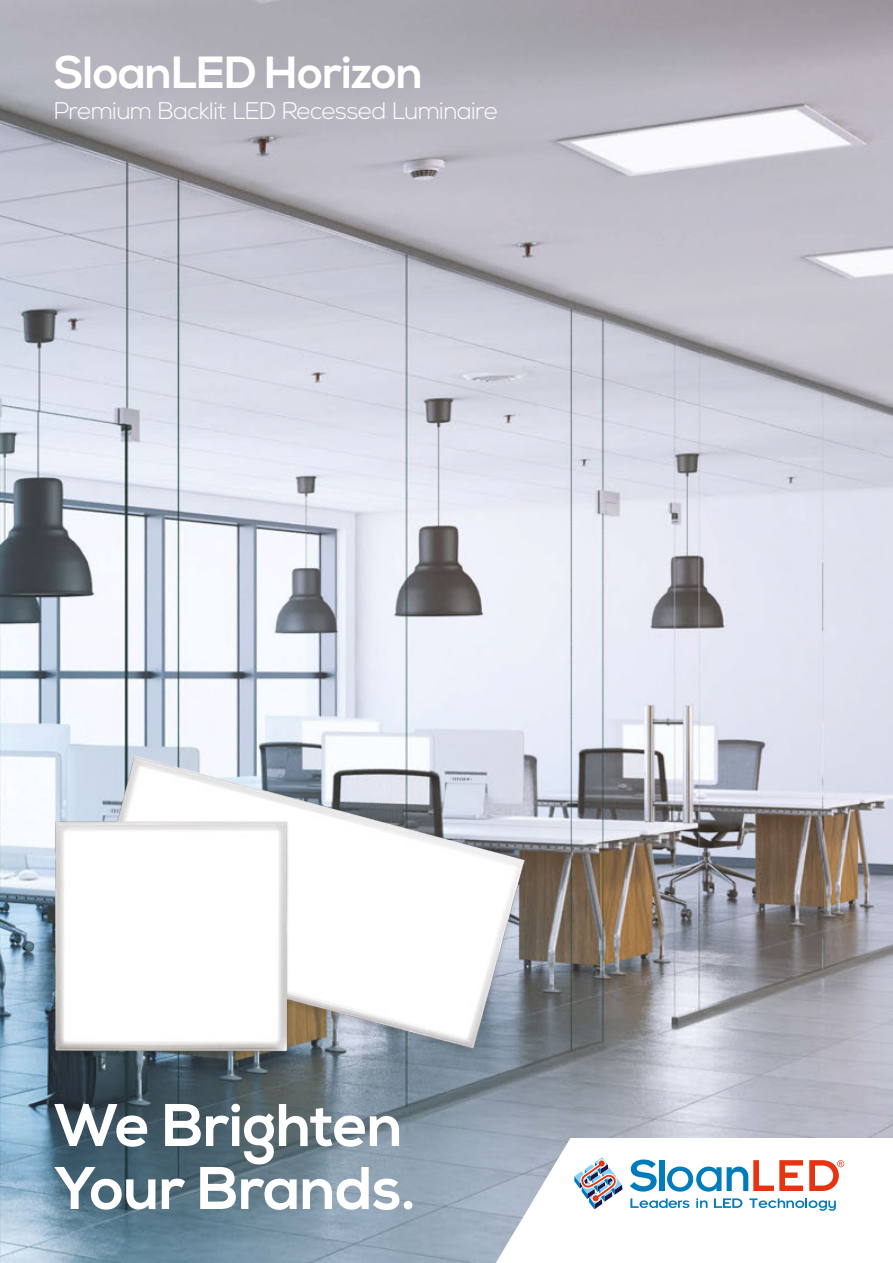
<style>
.page{position:relative;width:893px;height:1263px;background:#fff}
.page>*{position:absolute;margin:0;border:0;box-sizing:border-box;transform-origin:0 0}
.t1{font:700 60px/63px "Nexa";letter-spacing:-.005em;color:#fff}
.t2{font:700 45px "Nexa";letter-spacing:-.01em;color:#fff}
.t3{font:300 24px "Nexa";letter-spacing:-.02em;color:#fff}
</style>
<div class="page">
<img style="left:0;top:0;width:893px;height:1263px">
<img style="left:36px;top:748px;width:507px;height:328px">
<svg style="left:496px;top:1138px;width:397px;height:125px"></svg>
<svg style="left:574px;top:1157px;width:48px;height:52px"></svg>
<svg style="left:809px;top:1160px;width:35px;height:31px"></svg>
<svg style="left:630px;top:1198px;width:59px;height:10px"></svg>
<svg style="left:696px;top:1198px;width:11px;height:10px"></svg>
<svg style="left:749px;top:1198px;width:87px;height:13px"></svg>
<svg style="left:714px;top:1198px;width:28px;height:10px"></svg>
<svg style="left:630px;top:1159px;width:27px;height:32px"></svg>
<div style="left:659px;top:1160px;width:5px;height:31px;background:#007bbb"></div>
<svg style="left:667px;top:1166px;width:54px;height:25px"></svg>
<svg style="left:727px;top:1160px;width:76px;height:31px"></svg>
<h2 class="t2" style="left:54px;top:46px;width:371px">SloanLED Horizon</h2>
<p class="t3" style="left:54px;top:97px;width:446px">Premium Backlit LED Recessed Luminaire</p>
<h1 class="t1" style="left:54px;top:1096px;width:364px">We Brighten<br>Your Brands.</h1>
</div>
